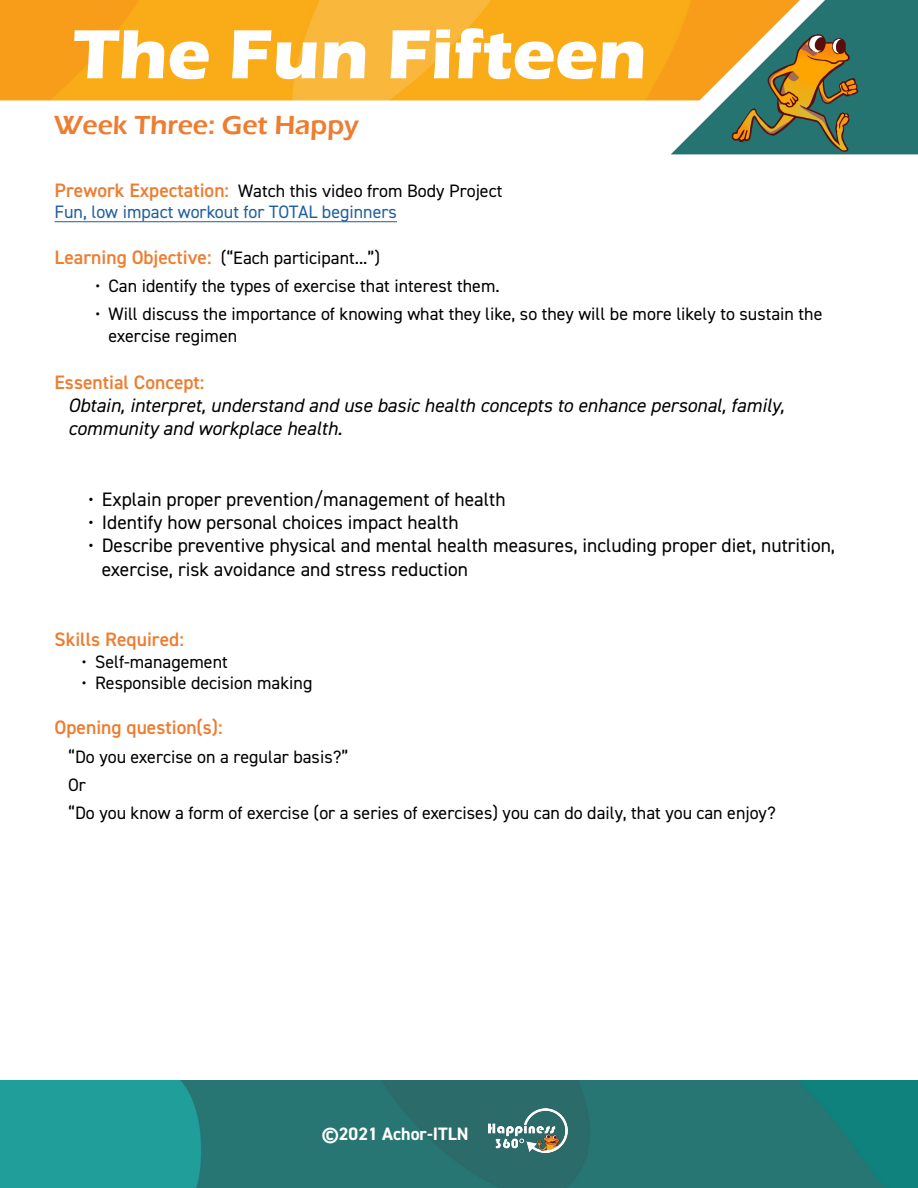
<style>
.page{position:relative;width:918px;height:1188px;background:#fff}
.page>*{position:absolute;margin:0;border:0;box-sizing:border-box;transform-origin:0 0}
.t1{font:700 72px "Eras ITC";color:#fff}
.t2{font:600 27px "Eras ITC";color:#ed7d31}
.t3{font:19.5px/23.4px "DIN2014";color:#000}
.t4{font:italic 19.5px/23.4px "DIN2014";color:#000}
.t5{font:600 19.5px "DIN2014";color:#ed7d31}
.t6{font:18px/28.3px "DIN2014";color:#000}
.t7{font:18px/21.6px "DIN2014";color:#215e9e}
.t8{font:700 18px "DIN2014";color:#fff}
.s1{font-weight:600;font-size:19.5px;color:#ed7d31}
.s2{color:#000}
</style>
<div class="page">
<img style="left:0;top:1080px;width:918px;height:108px">
<img style="left:0;top:0;width:671px;height:100px">
<img style="left:671px;top:0;width:247px;height:154px">
<img style="left:489px;top:1108px;width:79px;height:44px">
<img style="left:729px;top:32px;width:131px;height:121px">
<hr style="left:55px;top:221px;width:342px;height:1px;background:#215e9e">
<h1 class="t1" style="left:73px;top:13px;width:575px">The Fun Fifteen</h1>
<h2 class="t2" style="left:54px;top:110px;width:306px">Week Three: Get Happy</h2>
<p class="t7" style="left:55px;top:180px;width:449px"><span class="s1">Prework Expectation:</span> <span class="s2">Watch this video from Body Project<br></span>Fun, low impact workout for TOTAL beginners</p>
<p class="t6" style="left:55px;top:243px;width:327px"><span class="s1">Learning Objective:</span> (“Each participant...”)</p>
<p class="t6" style="left:95px;top:271px;width:406px">• Can identify the types of exercise that interest them.</p>
<p class="t6" style="left:109px;top:303px;width:715px;line-height:21.6px;text-indent:-13px">• Will discuss the importance of knowing what they like, so they will be more likely to sustain the exercise regimen</p>
<p class="t5" style="left:55px;top:369px;width:151px">Essential Concept:</p>
<p class="t4" style="left:68px;top:393px;width:718px">Obtain, interpret, understand and use basic health concepts to enhance personal, family, community and workplace health.</p>
<p class="t3" style="left:88px;top:487px;width:419px">• Explain proper prevention/management of health</p>
<p class="t3" style="left:88px;top:510px;width:372px">• Identify how personal choices impact health</p>
<p class="t3" style="left:102px;top:534px;width:735px;text-indent:-13px">• Describe preventive physical and mental health measures, including proper diet, nutrition, exercise, risk avoidance and stress reduction</p>
<p class="t5" style="left:55px;top:626px;width:131px">Skills Required:</p>
<p class="t6" style="left:82px;top:647px;width:148px">• Self-management</p>
<p class="t6" style="left:82px;top:669px;width:232px">• Responsible decision making</p>
<p class="t5" style="left:55px;top:715px;width:170px">Opening question(s):</p>
<p class="t6" style="left:68px;top:742px;width:709px">“Do you exercise on a regular basis?”<br>Or<br>“Do you know a form of exercise (or a series of exercises) you can do daily, that you can enjoy?</p>
<p class="t8" style="left:322px;top:1122px;width:148px">©2021 Achor-ITLN</p>
</div>
